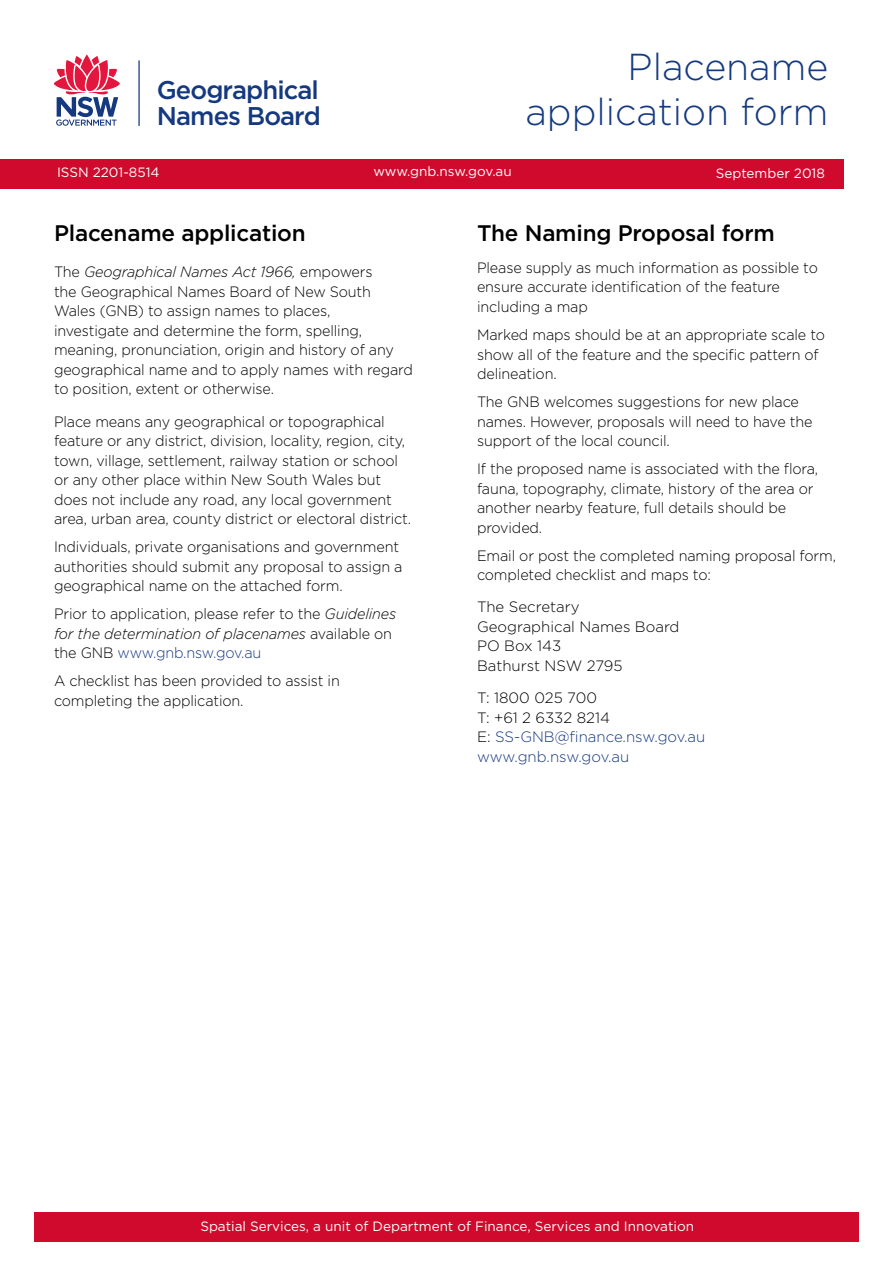
<style>
.page{position:relative;width:893px;height:1263px;background:#fff}
.page>*{position:absolute;margin:0;border:0;box-sizing:border-box;transform-origin:0 0}
.t1{font:300 37.5px/45px "Gotham";color:#15397f;text-align:right}
.t2{font:500 25.65px/26.1px "Gotham";letter-spacing:-.035em;color:#15397f}
.t3{font:500 22.5px "Gotham";letter-spacing:-.01em;color:#000}
.t4{font:300 15px/19.5px "Gotham";letter-spacing:-.01em;color:#000;scale:.96 1}
.t5{font:300 15px/19.5px "Gotham";color:#15397f}
.t6{font:300 15px/19.5px "Gotham";letter-spacing:-.01em;color:#000}
.t7{font:13.5px "Gotham";color:#fff}
.s1{font-style:italic}
.s2{color:#15397f}
.s3{color:#000}
</style>
<div class="page">
<hr style="left:138px;top:60px;width:2px;height:66px;background:#15397f">
<svg style="left:54px;top:55px;width:66px;height:71px"></svg>
<div style="left:0;top:159px;width:843px;height:29px;background:#d00a2c"></div>
<div style="left:34px;top:1212px;width:825px;height:30px;background:#d00a2c"></div>
<h2 class="t2" style="left:157px;top:77px;width:166px">Geographical<br>Names Board</h2>
<h1 class="t1" style="left:525px;top:43px;width:304px">Placename application form</h1>
<p class="t7" style="left:57px;top:164px;width:104px">ISSN 2201-8514</p>
<p class="t7" style="left:373px;top:163px;width:140px">www.gnb.nsw.gov.au</p>
<p class="t7" style="left:716px;top:164px;width:111px">September 2018</p>
<h3 class="t3" style="left:54px;top:218px;width:253px">Placename application</h3>
<p class="t4" style="left:54px;top:262px;width:376px">The <span class="s1">Geographical Names Act 1966,</span> empowers<br>the Geographical Names Board of New South Wales (GNB) to assign names to places,<br>investigate and determine the form, spelling, meaning, pronunciation, origin and history of any geographical name and to apply names with regard to position, extent or otherwise.</p>
<p class="t4" style="left:54px;top:411px;width:374px">Place means any geographical or topographical feature or any district, division, locality, region, city, town, village, settlement, railway station or school or any other place within New South Wales but does not include any road, any local government area, urban area, county district or electoral district.</p>
<p class="t4" style="left:54px;top:537px;width:365px">Individuals, private organisations and government authorities should submit any proposal to assign a geographical name on the attached form.</p>
<p class="t4" style="left:54px;top:604px;width:358px">Prior to application, please refer to the <span class="s1">Guidelines for the determination of placenames</span> available on the GNB <span class="s2">www.gnb.nsw.gov.au</span></p>
<p class="t4" style="left:54px;top:671px;width:299px">A checklist has been provided to assist in completing the application.</p>
<h3 class="t3" style="left:477px;top:218px;width:299px">The Naming Proposal form</h3>
<p class="t4" style="left:477px;top:257px;width:357px">Please supply as much information as possible to ensure accurate identification of the feature including a map</p>
<p class="t4" style="left:477px;top:325px;width:364px">Marked maps should be at an appropriate scale to show all of the feature and the specific pattern of delineation.</p>
<p class="t4" style="left:477px;top:392px;width:351px">The GNB welcomes suggestions for new place names. However, proposals will need to have the support of the local council.</p>
<p class="t4" style="left:477px;top:459px;width:357px">If the proposed name is associated with the flora, fauna, topography, climate, history of the area or another nearby feature, full details should be provided.</p>
<p class="t4" style="left:477px;top:545px;width:376px">Email or post the completed naming proposal form, completed checklist and maps to:</p>
<p class="t6" style="left:477px;top:597px;width:204px">The Secretary<br>Geographical Names Board<br>PO Box 143<br>Bathurst NSW 2795</p>
<p class="t5" style="left:477px;top:688px;width:230px"><span class="s3">T: 1800 025 700<br>T: +61 2 6332 8214<br>E:</span> SS-GNB@finance.nsw.gov.au www.gnb.nsw.gov.au</p>
<p class="t7" style="left:200px;top:1217px;width:495px">Spatial Services, a unit of Department of Finance, Services and Innovation</p>
</div>
